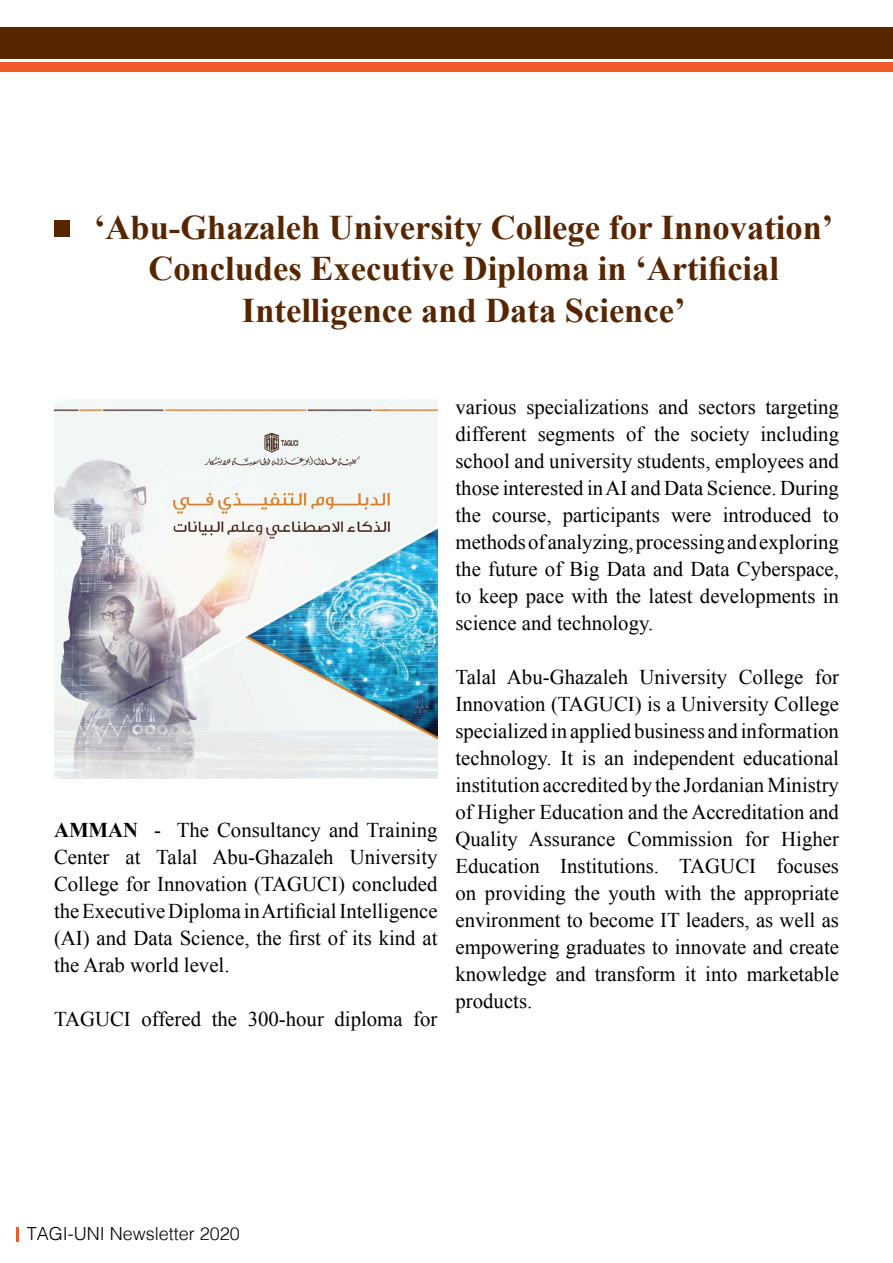
<style>
.page{position:relative;width:893px;height:1263px;background:#fff}
.page>*{position:absolute;margin:0;border:0;box-sizing:border-box;transform-origin:0 0}
.t1{font:700 34.5px/41.4px "Times New Roman";color:#572600;text-align:center}
.t2{font:21px/27px "Times New Roman";color:#000;text-align:justify}
.t3{font:300 18px "Helvetica";color:#000}
.s1{font-weight:700}
</style>
<div class="page">
<svg style="left:17px;top:1228px;width:2px;height:14px"></svg>
<div style="left:0;top:28px;width:893px;height:31px;background:#572700"></div>
<div style="left:0;top:62px;width:893px;height:9px;background:#f15a29"></div>
<div style="left:54px;top:220px;width:15px;height:17px;background:#572600"></div>
<img style="left:54px;top:399px;width:383px;height:380px">
<h1 class="t1" style="left:94px;top:206px;width:741px">‘Abu-Ghazaleh University College for Innovation’<br>Concludes Executive Diploma in ‘Artificial<br>Intelligence and Data Science’</h1>
<p class="t2" style="left:54px;top:816px;width:385px"><span class="s1">AMMAN</span> - The Consultancy and Training Center at Talal Abu-Ghazaleh University College for Innovation (TAGUCI) concluded the Executive Diploma in Artificial Intelligence (AI) and Data Science, the first of its kind at the Arab world level.</p>
<p class="t2" style="left:54px;top:1005px;width:385px">TAGUCI offered the 300-hour diploma for</p>
<p class="t2" style="left:455px;top:393px;width:385px">various specializations and sectors targeting different segments of the society including school and university students, employees and those interested in AI and Data Science. During the course, participants were introduced to methods of analyzing, processing and exploring the future of Big Data and Data Cyberspace, to keep pace with the latest developments in science and technology.</p>
<p class="t2" style="left:455px;top:663px;width:385px">Talal Abu-Ghazaleh University College for Innovation (TAGUCI) is a University College specialized in applied business and information technology. It is an independent educational institution accredited by the Jordanian Ministry of Higher Education and the Accreditation and Quality Assurance Commission for Higher Education Institutions. TAGUCI focuses on providing the youth with the appropriate environment to become IT leaders, as well as empowering graduates to innovate and create knowledge and transform it into marketable products.</p>
<p class="t3" style="left:27px;top:1219px;width:215px">TAGI-UNI Newsletter 2020</p>
</div>
